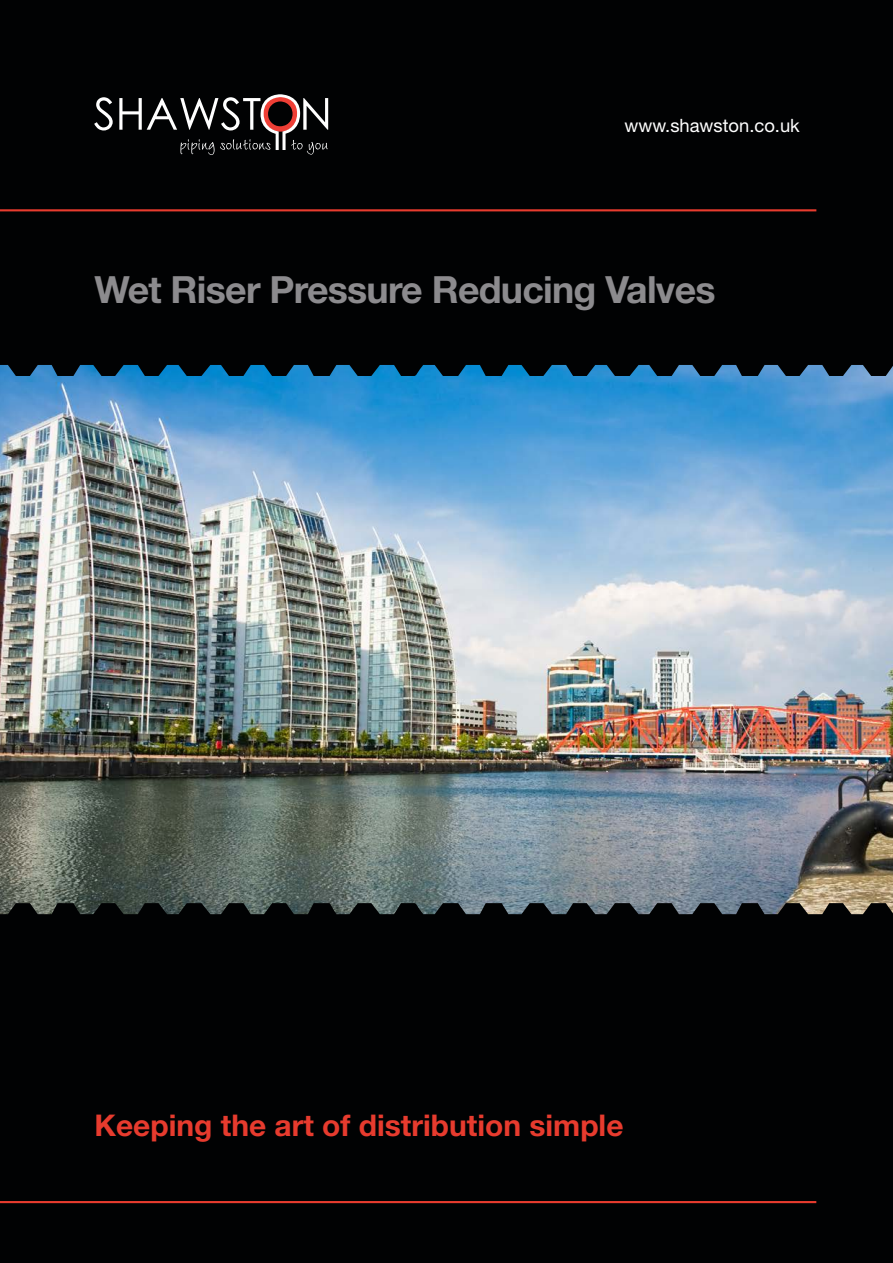
<style>
.page{position:relative;width:893px;height:1263px;background:#fff}
.page>*{position:absolute;margin:0;border:0;box-sizing:border-box;transform-origin:0 0}
.t1{font:700 37.5px "Helvetica Neue LT Std";letter-spacing:-.02em;color:#8c8b8e}
.t2{font:700 29.85px "Helvetica Neue LT Std";color:#e73b2e}
.t3{font:18.45px "Helvetica Neue LT Std";color:#fff}
</style>
<div class="page">
<img style="left:0;top:376px;width:893px;height:527px">
<div style="left:0;top:903px;width:893px;height:360px;background:#010203"></div>
<div style="left:0;top:0;width:893px;height:376px;background:#010203"></div>
<hr style="left:0;top:209px;width:816px;height:2px;background:#e73b2e">
<hr style="left:0;top:1201px;width:816px;height:2px;background:#e73b2e">
<svg style="left:94px;top:97px;width:19px;height:33px"></svg>
<svg style="left:119px;top:95px;width:209px;height:60px;background:#342f2f"></svg>
<p class="t3" style="left:624px;top:114px;width:177px">www.shawston.co.uk</p>
<p class="t1" style="left:94px;top:266px;width:623px">Wet Riser Pressure Reducing Valves</p>
<p class="t2" style="left:94px;top:1107px;width:530px">Keeping the art of distribution simple</p>
</div>
